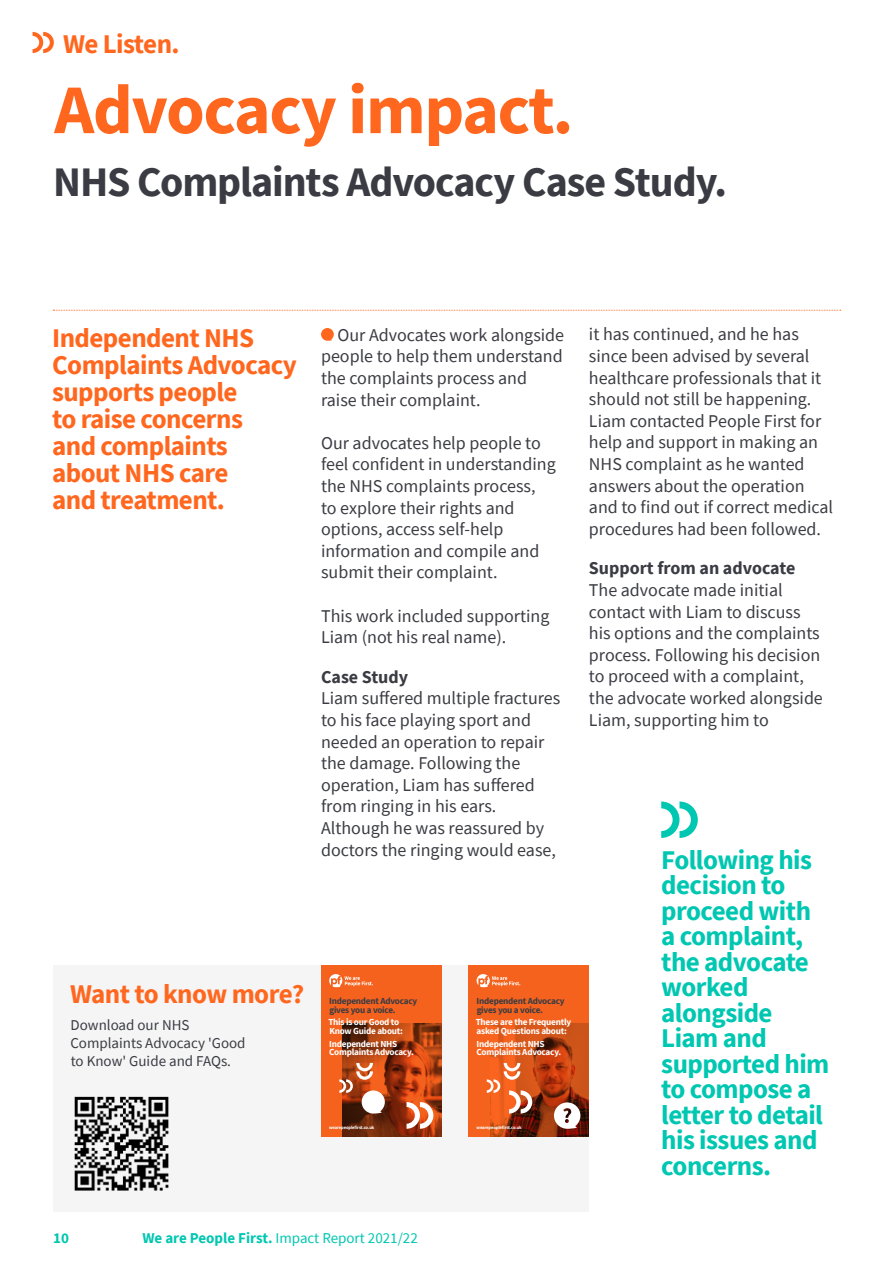
<style>
.page{position:relative;width:893px;height:1263px;background:#fff}
.page>*{position:absolute;margin:0;border:0;box-sizing:border-box;transform-origin:0 0}
.t1{font:700 69.75px "Source Sans Pro";letter-spacing:-.02em;color:#ff671f}
.t2{font:700 42px "Source Sans Pro";letter-spacing:-.025em;color:#3b3c43}
.t3{font:700 27px/25.5px "Source Sans Pro";letter-spacing:-.02em;color:#00c7b1}
.t4{font:700 27px/27px "Source Sans Pro";letter-spacing:-.02em;color:#ff671f}
.t5{font:18px/21.6px "Source Sans Pro";color:#3b3c43}
.t6{font:700 18px "Source Sans Pro";color:#3b3c43}
.t7{font:15px/18px "Source Sans Pro";color:#3b3c43}
.t8{font:15px "Source Sans Pro";color:#00c7b1}
.t9{font:700 15px "Source Sans Pro";color:#00c7b1}
.t10{font:700 9.15px/8.6px "Source Sans Pro";letter-spacing:-.025em;color:#fff}
.t11{font:700 9.15px/8.6px "Source Sans Pro";letter-spacing:-.03em;color:#3b3c43}
.t12{font:700 4.65px "Source Sans Pro";letter-spacing:-.02em;color:#fff}
.s1{font-weight:700}
</style>
<div class="page">
<div style="left:53px;top:966px;width:536px;height:246px;background:#f5f5f6"></div>
<hr style="left:892px;top:0;width:1px;height:802px;background:#f2f3f7">
<svg style="left:53px;top:310px;width:788px;height:1px"></svg>
<svg style="left:321px;top:328px;width:13px;height:13px"></svg>
<svg style="left:33px;top:32px;width:21px;height:21px"></svg>
<svg style="left:321px;top:966px;width:121px;height:171px;background:#c44c16"></svg>
<svg style="left:407px;top:1102px;width:26px;height:27px"></svg>
<svg style="left:329px;top:974px;width:44px;height:13px"></svg>
<svg style="left:339px;top:1063px;width:46px;height:50px"></svg>
<svg style="left:468px;top:966px;width:121px;height:171px;background:#d35117"></svg>
<svg style="left:477px;top:974px;width:43px;height:13px"></svg>
<svg style="left:554px;top:1102px;width:26px;height:27px"></svg>
<svg style="left:487px;top:1063px;width:45px;height:50px"></svg>
<svg style="left:661px;top:801px;width:37px;height:37px"></svg>
<img style="left:74px;top:1096px;width:95px;height:95px">
<h3 class="t4" style="left:63px;top:30px;width:118px">We Listen.</h3>
<h1 class="t1" style="left:54px;top:63px;width:521px">Advocacy impact.</h1>
<h2 class="t2" style="left:53px;top:154px;width:675px">NHS Complaints Advocacy Case Study.</h2>
<h3 class="t4" style="left:52px;top:324px;width:246px">Independent NHS<br>Complaints Advocacy supports people<br>to raise concerns<br>and complaints about NHS care<br>and treatment.</h3>
<p class="t5" style="left:589px;top:323px;width:246px">it has continued, and he has since been advised by several healthcare professionals that it should not still be happening.<br>Liam contacted People First for help and support in making an<br>NHS complaint as he wanted answers about the operation and to find out if correct medical procedures had been followed.</p>
<p class="t6" style="left:589px;top:556px;width:208px">Support from an advocate</p>
<p class="t5" style="left:589px;top:579px;width:235px">The advocate made initial contact with Liam to discuss his options and the complaints process. Following his decision to proceed with a complaint, the advocate worked alongside<br>Liam, supporting him to</p>
<p class="t5" style="left:321px;top:324px;width:245px;text-indent:16px">Our Advocates work alongside people to help them understand the complaints process and raise their complaint.</p>
<p class="t5" style="left:321px;top:432px;width:236px">Our advocates help people to feel confident in understanding the NHS complaints process,<br>to explore their rights and options, access self-help information and compile and submit their complaint.</p>
<p class="t5" style="left:321px;top:605px;width:230px">This work included supporting<br>Liam (not his real name).</p>
<p class="t6" style="left:321px;top:665px;width:89px">Case Study</p>
<p class="t5" style="left:321px;top:687px;width:241px">Liam suffered multiple fractures to his face playing sport and needed an operation to repair the damage. Following the operation, Liam has suffered from ringing in his ears.<br>Although he was reassured by doctors the ringing would ease,</p>
<h3 class="t3" style="left:661px;top:847px;width:170px">Following his decision to proceed with a complaint, the advocate worked alongside<br>Liam and supported him to compose a letter to detail his issues and concerns.</h3>
<h3 class="t4" style="left:70px;top:980px;width:236px">Want to know more?</h3>
<p class="t7" style="left:70px;top:1015px;width:177px">Download our NHS<br>Complaints Advocacy 'Good to Know' Guide and FAQs.</p>
<p class="t11" style="left:329px;top:996px;width:90px">Independent Advocacy gives you a voice.</p>
<p class="t10" style="left:328px;top:1018px;width:76px">This is our Good to<br>Know Guide about:</p>
<p class="t10" style="left:329px;top:1039px;width:86px">Independent NHS<br>Complaints Advocacy.</p>
<p class="t11" style="left:477px;top:996px;width:90px">Independent Advocacy gives you a voice.</p>
<p class="t10" style="left:476px;top:1018px;width:97px">These are the Frequently asked Questions about:</p>
<p class="t10" style="left:477px;top:1039px;width:86px">Independent NHS<br>Complaints Advocacy.</p>
<p class="t12" style="left:329px;top:1124px;width:47px">wearepeoplefirst.co.uk</p>
<p class="t12" style="left:477px;top:1124px;width:47px">wearepeoplefirst.co.uk</p>
<p class="t9" style="left:53px;top:1228px;width:17px">10</p>
<p class="t8" style="left:142px;top:1228px;width:277px"><span class="s1">We are People First.</span> Impact Report 2021/22</p>
</div>
